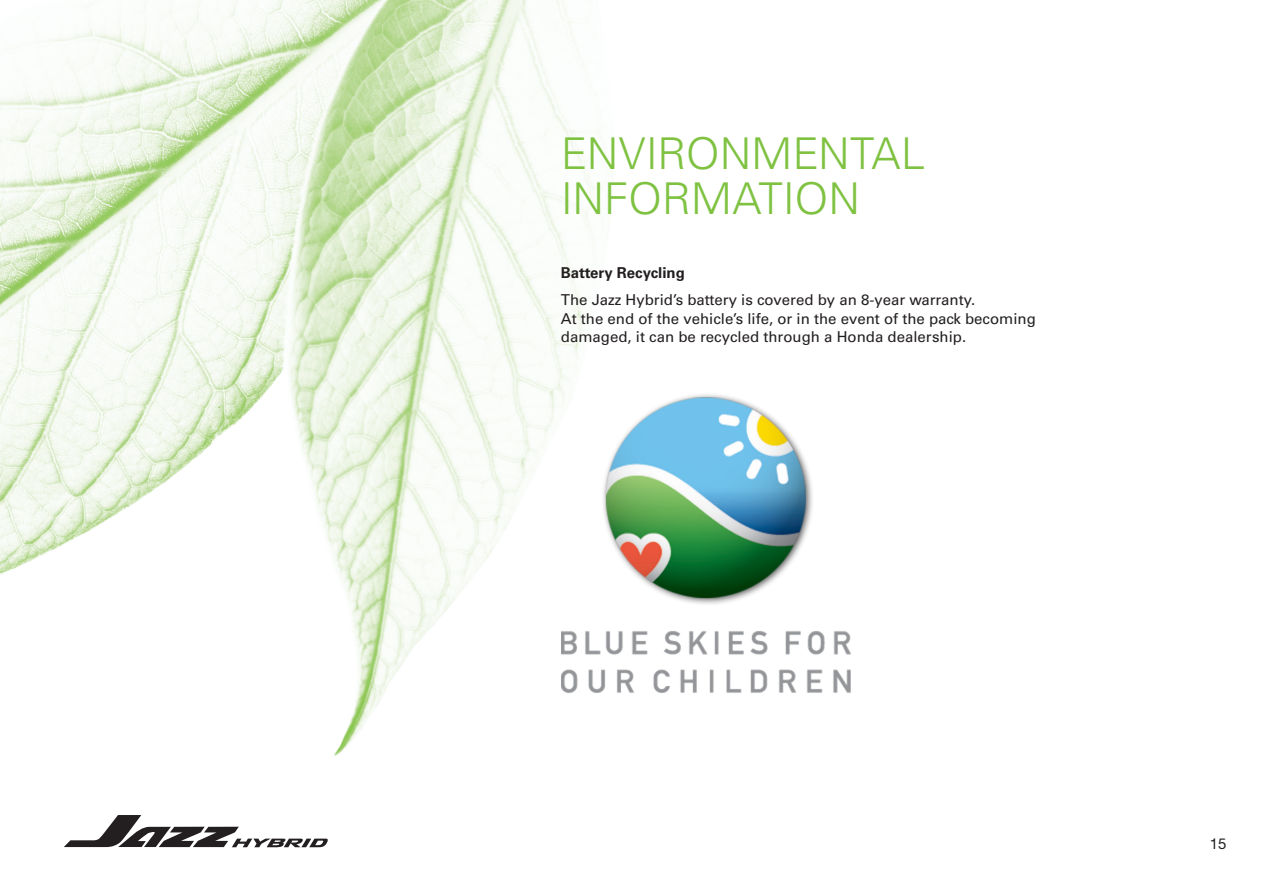
<style>
.page{position:relative;width:1263px;height:893px;background:#fff}
.page>*{position:absolute;margin:0;border:0;box-sizing:border-box;transform-origin:0 0}
.t1{font:300 43.8px/45.2px "Univers";letter-spacing:-.005em;color:#7fc241}
.t2{font:15px/18.8px "Univers";color:#231f20}
.t3{font:700 15px "Univers";color:#231f20}
.t4{font:15px "Helvetica Neue";color:#231f20}
</style>
<div class="page">
<img style="left:0;top:0;width:612px;height:848px">
<img style="left:458px;top:378px;width:393px;height:328px">
<svg style="left:64px;top:815px;width:265px;height:32px"></svg>
<p class="t1" style="left:561px;top:131px;width:366px">ENVIRONMENTAL<br>INFORMATION</p>
<p class="t3" style="left:561px;top:264px;width:126px">Battery Recycling</p>
<p class="t2" style="left:561px;top:290px;width:476px">The Jazz Hybrid’s battery is covered by an 8-year warranty.<br>At the end of the vehicle’s life, or in the event of the pack becoming damaged, it can be recycled through a Honda dealership.</p>
<p class="t4" style="left:1210px;top:835px;width:18px">15</p>
</div>
